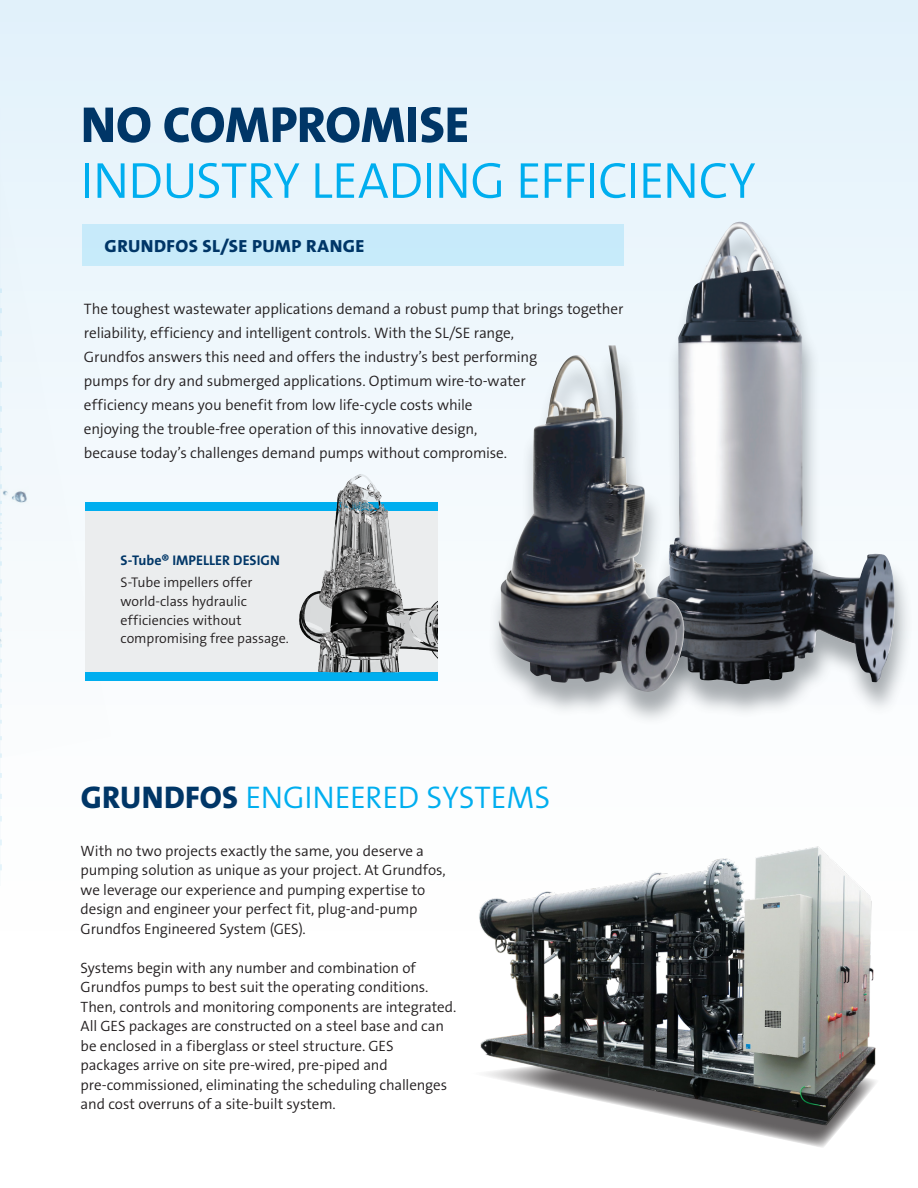
<style>
.page{position:relative;width:918px;height:1188px;background:#fff}
.page>*{position:absolute;margin:0;border:0;box-sizing:border-box;transform-origin:0 0}
.t1{font:51px "Grundfos The Sans V2 OT 4 SL";letter-spacing:-.02em;color:#00aeef}
.t2{font:51px "Grundfos The Sans V2 OT 8 XB";letter-spacing:-.01em;color:#003667}
.t3{font:31.5px "Grundfos The Sans V2 OT 4 SL";letter-spacing:-.005em;color:#00aeef}
.t4{font:17.7px "Grundfos The Sans V2 OT 8 XB";letter-spacing:.025em;color:#003667;scale:1.04 1}
.t5{font:15.15px/24px "Grundfos The Sans V2 OT 4 SL";letter-spacing:-.005em;color:#231f20}
.t6{font:15px/19.5px "Grundfos The Sans V2 OT 4 SL";letter-spacing:-.005em;color:#231f20}
.t7{font:14.1px/18.8px "Grundfos The Sans V2 OT 4 SL";letter-spacing:-.005em;color:#231f20}
.t8{font:14.1px "Grundfos The Sans V2 OT 7 B";letter-spacing:.005em;color:#003667}
.s1{font-family:"Grundfos The Sans V2 OT 8 XB";color:#003667}
</style>
<div class="page">
<div style="left:0;top:0;width:918px;height:982px;background:linear-gradient(to bottom,#e3f2fb,#fff)"></div>
<div style="left:85px;top:510px;width:353px;height:167px;background:#ebedee"></div>
<div style="left:85px;top:502px;width:353px;height:8px;background:#00aeef"></div>
<div style="left:85px;top:672px;width:353px;height:9px;background:#00aeef"></div>
<img style="left:285px;top:462px;width:152px;height:211px">
<img style="left:424px;top:815px;width:494px;height:332px">
<div style="left:644px;top:227px;width:270px;height:492px;background:#40484e;opacity:.45"></div>
<img style="left:655px;top:223px;width:153px;height:461px">
<div style="left:487px;top:350px;width:216px;height:377px;background:#40484e;opacity:.45"></div>
<img style="left:498px;top:345px;width:124px;height:338px">
<div style="left:82px;top:224px;width:542px;height:42px;background:#c7eafa"></div>
<h1 class="t2" style="left:81px;top:92px;width:390px">NO COMPROMISE</h1>
<h1 class="t1" style="left:81px;top:148px;width:677px">INDUSTRY LEADING EFFICIENCY</h1>
<p class="t4" style="left:105px;top:235px;width:251px">GRUNDFOS SL/SE PUMP RANGE</p>
<p class="t5" style="left:84px;top:297px;width:541px">The toughest wastewater applications demand a robust pump that brings together reliability, efficiency and intelligent controls. With the SL/SE range,<br>Grundfos answers this need and offers the industry’s best performing<br>pumps for dry and submerged applications. Optimum wire-to-water<br>efficiency means you benefit from low life-cycle costs while<br>enjoying the trouble-free operation of this innovative design,<br>because today’s challenges demand pumps without compromise.</p>
<p class="t8" style="left:121px;top:551px;width:161px">S-Tube® IMPELLER DESIGN</p>
<p class="t7" style="left:121px;top:573px;width:170px">S-Tube impellers offer world-class hydraulic efficiencies without compromising free passage.</p>
<h2 class="t3" style="left:81px;top:777px;width:471px"><span class="s1">GRUNDFOS</span> ENGINEERED SYSTEMS</h2>
<p class="t6" style="left:81px;top:841px;width:367px">With no two projects exactly the same, you deserve a pumping solution as unique as your project. At Grundfos, we leverage our experience and pumping expertise to design and engineer your perfect fit, plug-and-pump Grundfos Engineered System (GES).</p>
<p class="t6" style="left:81px;top:958px;width:377px">Systems begin with any number and combination of Grundfos pumps to best suit the operating conditions.<br>Then, controls and monitoring components are integrated.<br>All GES packages are constructed on a steel base and can be enclosed in a fiberglass or steel structure. GES packages arrive on site pre-wired, pre-piped and pre-commissioned, eliminating the scheduling challenges and cost overruns of a site-built system.</p>
</div>
